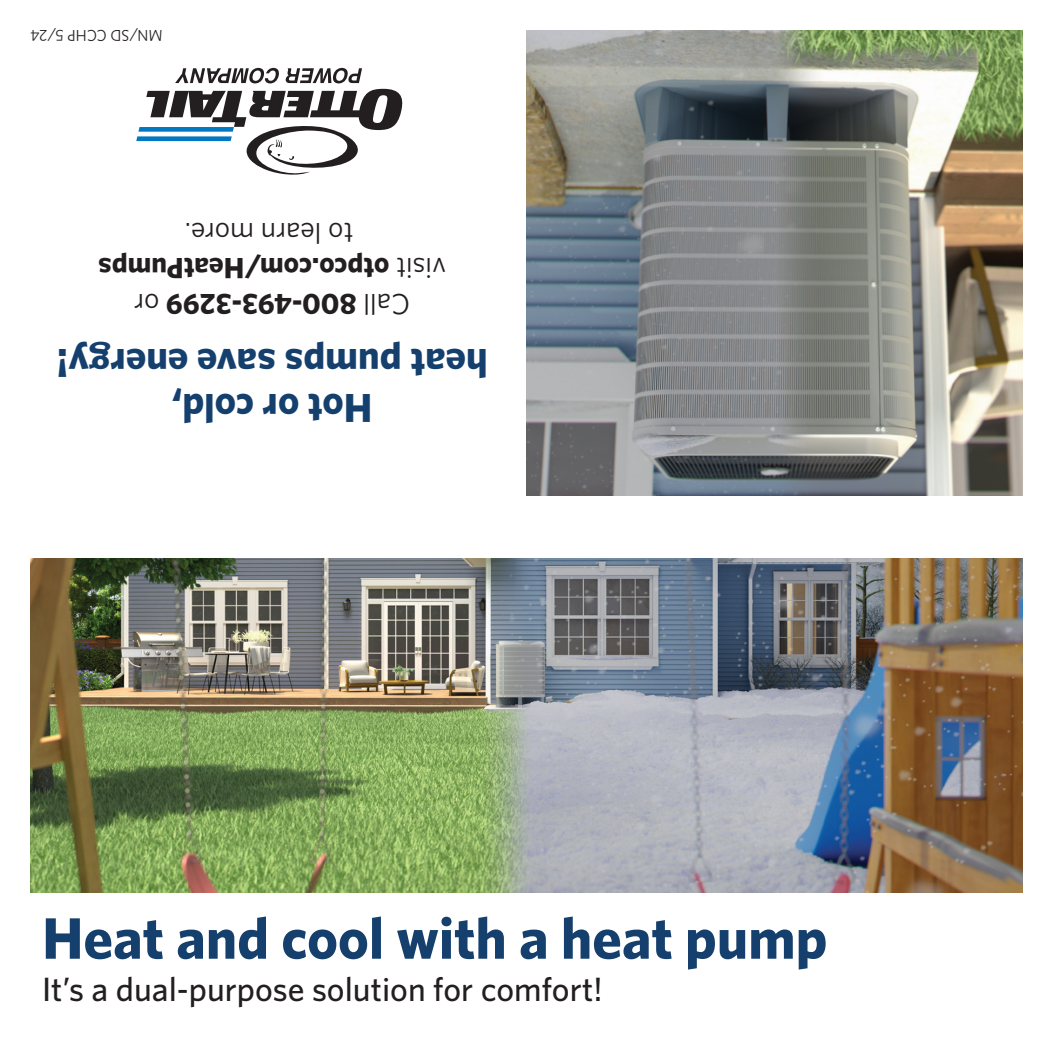
<style>
.page{position:relative;width:1053px;height:1053px;background:#fff}
.page>*{position:absolute;margin:0;border:0;box-sizing:border-box;transform-origin:0 0}
.t1{font:700 58.5px "Whitney";color:#153f6d}
.t2{font:700 40.5px/45px "Whitney";color:#153f6d;text-align:center}
.t3{font:500 33.75px "Whitney";color:#231f20}
.t4{font:700 29.25px/35.1px "Whitney";color:#231f20;text-align:center}
.t5{font:15.75px "Whitney";color:#231f20}
.s1{font-weight:400}
</style>
<div class="page">
<svg style="left:286px;top:68px;width:76px;height:15px"></svg>
<svg style="left:175px;top:68px;width:104px;height:15px"></svg>
<svg style="left:136px;top:89px;width:267px;height:86px"></svg>
<img style="left:30px;top:559px;width:993px;height:334px">
<img style="left:526px;top:30px;width:497px;height:466px">
<p class="t5" style="left:163px;top:46px;width:134px;rotate:-180deg">MN/SD CCHP 5/24</p>
<p class="t4" style="left:446px;top:322px;width:349px;rotate:-180deg"><span class="s1">Call</span> 800-493-3299 <span class="s1">or<br>visit</span> otpco.com/HeatPumps <span class="s1">to learn more.</span></p>
<p class="t2" style="left:488px;top:431px;width:433px;rotate:-180deg">Hot or cold,<br>heat pumps save energy!</p>
<p class="t1" style="left:42px;top:899px;width:787px">Heat and cool with a heat pump</p>
<p class="t3" style="left:42px;top:967px;width:562px">It’s a dual-purpose solution for comfort!</p>
</div>
